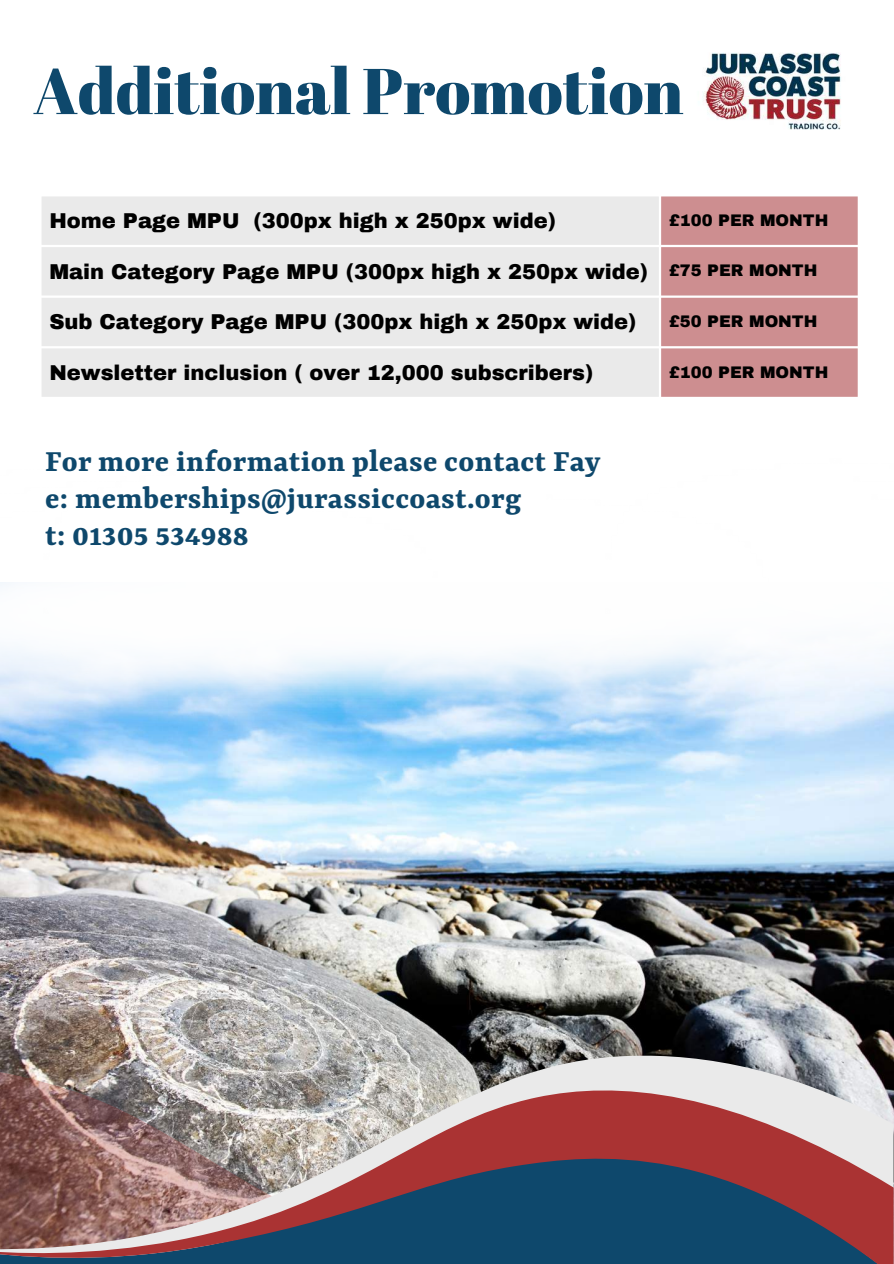
<style>
.page{position:relative;width:894px;height:1264px;background:#fff}
.page>*{position:absolute;margin:0;border:0;box-sizing:border-box;transform-origin:0 0}
.t1{font:64.5px "Abril Fatface";color:#0e486c}
.t2{font:700 33.3px/37.2px "Rasa";letter-spacing:.01em;color:#0e486c}
.t3{font:900 21px "Archivo";color:#000}
.t4{font:900 16.35px "Archivo";color:#000}
.s1{font-size:16.35px}
</style>
<div class="page">
<img style="left:0;top:743px;width:893px;height:520px">
<img style="left:0;top:1052px;width:892px;height:29px">
<svg style="left:0;top:1081px;width:892px;height:182px;background:#816d75"></svg>
<img style="left:703px;top:52px;width:138px;height:78px">
<div style="left:42px;top:196px;width:616px;height:201px;background:#eaeaea"></div>
<div style="left:661px;top:196px;width:196px;height:201px;background:#cd8e90"></div>
<img style="left:442px;top:707px;width:329px;height:36px">
<img style="left:0;top:582px;width:442px;height:161px">
<img style="left:44px;top:582px;width:561px;height:125px">
<h1 class="t1" style="left:33px;top:46px;width:651px">Additional Promotion</h1>
<p class="t3" style="left:49px;top:209px;width:508px">Home Page MPU (300px high x 250px wide)</p>
<p class="t4" style="left:668px;top:211px;width:161px">£100 PER MONTH</p>
<p class="t3" style="left:49px;top:260px;width:769px">Main Category Page MPU (300px high x 250px wide) <span class="s1">£75 PER MONTH</span></p>
<p class="t3" style="left:49px;top:311px;width:588px">Sub Category Page MPU (300px high x 250px wide)</p>
<p class="t4" style="left:668px;top:313px;width:150px">£50 PER MONTH</p>
<p class="t3" style="left:49px;top:361px;width:545px">Newsletter inclusion ( over 12,000 subscribers)</p>
<p class="t4" style="left:668px;top:363px;width:161px">£100 PER MONTH</p>
<h2 class="t2" style="left:45px;top:444px;width:556px">For more information please contact Fay e: memberships@jurassiccoast.org<br>t: 01305 534988</h2>
</div>
